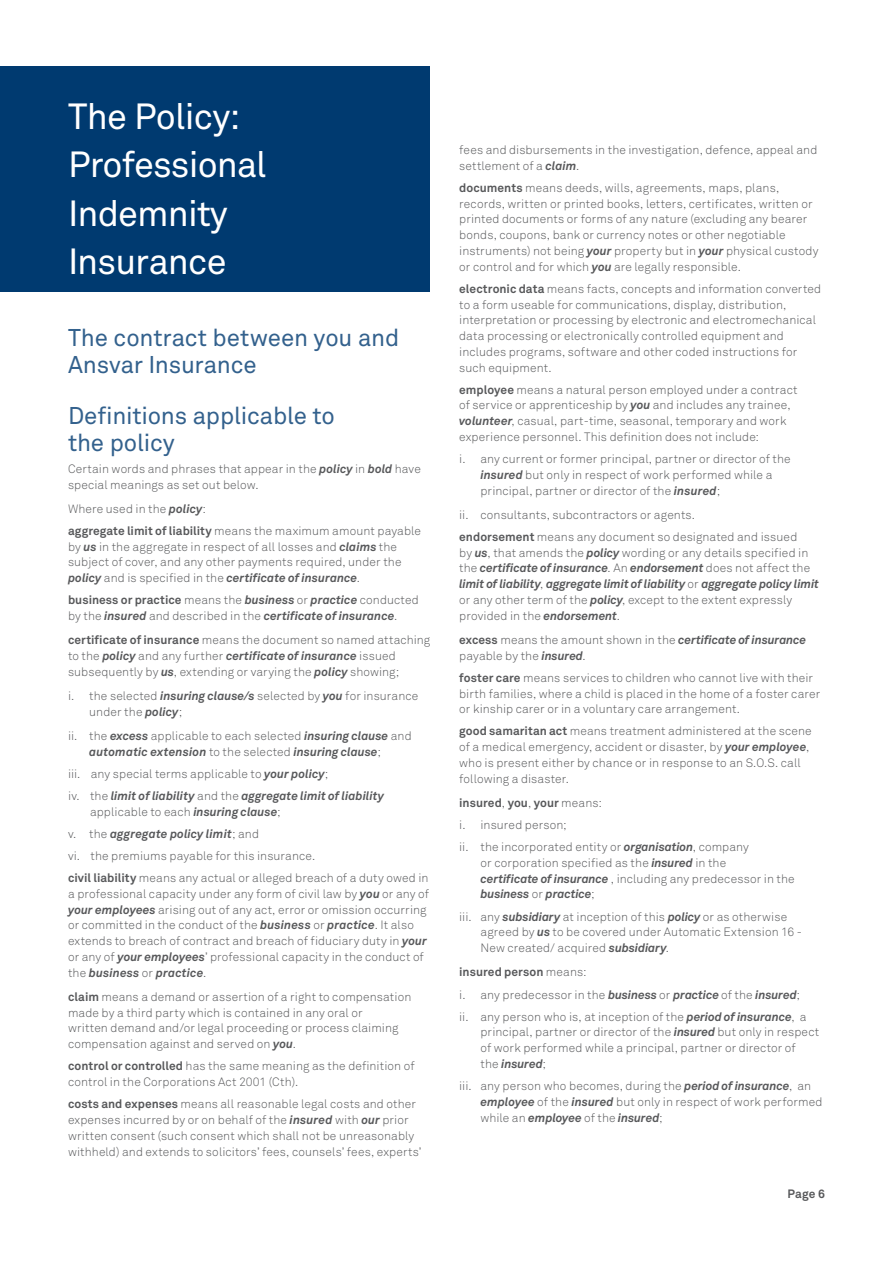
<style>
.page{position:relative;width:893px;height:1263px;background:#fff}
.page>*{position:absolute;margin:0;border:0;box-sizing:border-box;transform-origin:0 0}
.t1{font:36px/48.4px "Akkurat Pro";letter-spacing:-.025em;color:#fff}
.t2{font:24px/27px "Akkurat Pro";letter-spacing:-.01em;color:#33618d}
.t3{font:12px/15.8px "Akkurat Light Pro";letter-spacing:.01em;color:#57585a}
.t4{font:italic 700 12px/15.8px "Akkurat Pro";color:#57585a}
.t5{font:700 12px "Akkurat Pro";letter-spacing:.005em;color:#57585a}
.s1{font-family:"Akkurat Pro";font-weight:700;font-style:italic}
.s2{font-family:"Akkurat Pro";font-weight:700}
.s3{font-family:"Akkurat Light Pro";font-weight:400;font-style:normal}
.s4{font-family:"Akkurat Light Pro";font-weight:400}
</style>
<div class="page">
<div style="left:0;top:67px;width:429px;height:225px;background:#003a70"></div>
<h1 class="t1" style="left:68px;top:93px;width:200px">The Policy:<br>Professional<br>Indemnity<br>Insurance</h1>
<h2 class="t2" style="left:68px;top:325px;width:333px">The contract between you and<br>Ansvar Insurance</h2>
<h2 class="t2" style="left:68px;top:402px;width:268px">Definitions applicable to the policy</h2>
<p class="t3" style="left:68px;top:461px;width:354px">Certain words and phrases that appear in the <span class="s1">policy</span> in <span class="s1">bold</span> have special meanings as set out below.</p>
<p class="t3" style="left:68px;top:498px;width:354px;line-height:22.2px">Where used in the <span class="s1">policy</span>:<br><span class="s2">aggregate limit of liability</span> means the maximum amount payable</p>
<p class="t3" style="left:68px;top:539px;width:335px">by <span class="s1">us</span> in the aggregate in respect of all losses and <span class="s1">claims</span> the subject of cover, and any other payments required, under the</p>
<p class="t4" style="left:68px;top:570px;width:294px">policy <span class="s3">and is specified in the</span> certificate of insurance<span class="s3">.</span></p>
<p class="t3" style="left:68px;top:592px;width:352px"><span class="s2">business or practice</span> means the <span class="s1">business</span> or <span class="s1">practice</span> conducted</p>
<p class="t4" style="left:68px;top:608px;width:331px"><span class="s3">by the</span> insured <span class="s3">and described in the</span> certificate of insurance<span class="s3">.</span></p>
<p class="t3" style="left:68px;top:632px;width:364px"><span class="s2">certificate of insurance</span> means the document so named attaching</p>
<p class="t4" style="left:68px;top:648px;width:329px"><span class="s3">to the</span> policy <span class="s3">and any further</span> certificate of insurance <span class="s3">issued</span></p>
<p class="t3" style="left:68px;top:660px;width:352px;line-height:24.3px">subsequently by <span class="s1">us</span>, extending or varying the <span class="s1">policy</span> showing;<br>i. the selected <span class="s1">insuring clause/s</span> selected by <span class="s1">you</span> for insurance</p>
<p class="t3" style="left:68px;top:700px;width:345px;line-height:24.3px;text-indent:21px">under the <span class="s1">policy</span>;<br>ii. the <span class="s1">excess</span> applicable to each selected <span class="s1">insuring clause</span> and</p>
<p class="t4" style="left:89px;top:744px;width:293px">automatic extension <span class="s3">to the selected</span> insuring clause<span class="s3">;</span></p>
<p class="t3" style="left:68px;top:766px;width:262px">iii. any special terms applicable to <span class="s1">your policy</span>;</p>
<p class="t4" style="left:68px;top:788px;width:318px"><span class="s3">iv. the</span> limit of liability <span class="s3">and the</span> aggregate limit of liability</p>
<p class="t3" style="left:90px;top:804px;width:192px">applicable to each <span class="s1">insuring clause</span>;</p>
<p class="t4" style="left:68px;top:826px;width:193px"><span class="s3">v. the</span> aggregate policy limit<span class="s3">; and</span></p>
<p class="t3" style="left:68px;top:845px;width:362px;line-height:22.2px">vi. the premiums payable for this insurance.<br><span class="s2">civil liability</span> means any actual or alleged breach of a duty owed in</p>
<p class="t3" style="left:68px;top:886px;width:362px">a professional capacity under any form of civil law by <span class="s1">you</span> or any of <span class="s1">your employees</span> arising out of any act, error or omission occurring or committed in the conduct of the <span class="s1">business</span> or <span class="s1">practice</span>. It also extends to breach of contract and breach of fiduciary duty in <span class="s1">your </span>or any of <span class="s1">your employees</span>’ professional capacity in the conduct of</p>
<p class="t4" style="left:68px;top:965px;width:140px"><span class="s3">the</span> business <span class="s3">or</span> practice<span class="s3">.</span></p>
<p class="t3" style="left:68px;top:989px;width:345px"><span class="s2">claim</span> means a demand or assertion of a right to compensation made by a third party which is contained in any oral or<br>written demand and/or legal proceeding or process claiming compensation against and served on <span class="s1">you</span>.</p>
<p class="t3" style="left:68px;top:1058px;width:348px"><span class="s2">control or controlled</span> has the same meaning as the definition of control in the Corporations Act 2001 (Cth).</p>
<p class="t3" style="left:68px;top:1096px;width:355px"><span class="s2">costs and expenses</span> means all reasonable legal costs and other expenses incurred by or on behalf of the <span class="s1">insured</span> with <span class="s1">our</span> prior written consent (such consent which shall not be unreasonably withheld) and extends to solicitors’ fees, counsels’ fees, experts’</p>
<p class="t3" style="left:459px;top:142px;width:360px">fees and disbursements in the investigation, defence, appeal and settlement of a <span class="s1">claim</span>.</p>
<p class="t3" style="left:459px;top:180px;width:361px"><span class="s2">documents</span> means deeds, wills, agreements, maps, plans, records, written or printed books, letters, certificates, written or printed documents or forms of any nature (excluding any bearer bonds, coupons, bank or currency notes or other negotiable instruments) not being <span class="s1">your</span> property but in <span class="s1">your</span> physical custody or control and for which <span class="s1">you</span> are legally responsible.</p>
<p class="t3" style="left:459px;top:281px;width:363px"><span class="s2">electronic data</span> means facts, concepts and information converted to a form useable for communications, display, distribution, interpretation or processing by electronic and electromechanical data processing or electronically controlled equipment and includes programs, software and other coded instructions for such equipment.</p>
<p class="t3" style="left:459px;top:382px;width:340px"><span class="s2">employee</span> means a natural person employed under a contract of service or apprenticeship by <span class="s1">you</span> and includes any trainee, <span class="s1">volunteer</span>, casual, part-time, seasonal, temporary and work experience personnel. This definition does not include:</p>
<p class="t3" style="left:480px;top:451px;width:312px;text-indent:-21px">i. any current or former principal, partner or director of the <span class="s1">insured</span> but only in respect of work performed while a principal, partner or director of the <span class="s1">insured</span>;</p>
<p class="t3" style="left:459px;top:504px;width:340px;line-height:22.2px">ii. consultants, subcontractors or agents.<br><span class="s2">endorsement</span> means any document so designated and issued</p>
<p class="t3" style="left:459px;top:545px;width:351px">by <span class="s1">us</span>, that amends the <span class="s1">policy</span> wording or any details specified in</p>
<p class="t4" style="left:459px;top:560px;width:361px"><span class="s3">the</span> certificate of insurance<span class="s3">. An</span> endorsement <span class="s3">does not affect the </span>limit of liability<span class="s3">,</span> aggregate limit of liability <span class="s3">or</span> aggregate policy limit</p>
<p class="t3" style="left:459px;top:592px;width:334px">or any other term of the <span class="s1">policy</span>, except to the extent expressly provided in the <span class="s1">endorsement</span>.</p>
<p class="t3" style="left:459px;top:632px;width:349px"><span class="s2">excess</span> means the amount shown in the <span class="s1">certificate of insurance </span>payable by the <span class="s1">insured</span>.</p>
<p class="t3" style="left:459px;top:670px;width:362px"><span class="s2">foster care</span> means services to children who cannot live with their birth families, where a child is placed in the home of a foster carer or kinship carer or in a voluntary care arrangement.</p>
<p class="t3" style="left:459px;top:724px;width:354px"><span class="s2">good samaritan act</span> means treatment administered at the scene of a medical emergency, accident or disaster, by <span class="s1">your employee</span>, who is present either by chance or in response to an S.O.S. call following a disaster.</p>
<p class="t5" style="left:459px;top:795px;width:144px">insured<span class="s4">,</span> you<span class="s4">,</span> your <span class="s4">means:</span></p>
<p class="t3" style="left:459px;top:814px;width:291px;line-height:22.2px">i. insured person;<br>ii. the incorporated entity or <span class="s1">organisation</span>, company</p>
<p class="t3" style="left:480px;top:855px;width:316px">or corporation specified as the <span class="s1">insured</span> in the<br><span class="s1">certificate of insurance</span> , including any predecessor in the</p>
<p class="t4" style="left:480px;top:886px;width:116px">business <span class="s3">or</span> practice<span class="s3">;</span></p>
<p class="t3" style="left:480px;top:909px;width:323px;text-indent:-21px">iii. any <span class="s1">subsidiary</span> at inception of this <span class="s1">policy</span> or as otherwise agreed by <span class="s1">us</span> to be covered under Automatic Extension 16 -<br>New created/ acquired <span class="s1">subsidiary</span>.</p>
<p class="t5" style="left:459px;top:965px;width:129px">insured person <span class="s4">means:</span></p>
<p class="t3" style="left:459px;top:983px;width:349px;line-height:22.2px">i. any predecessor in the <span class="s1">business</span> or <span class="s1">practice</span> of the <span class="s1">insured</span>; ii. any person who is, at inception of the <span class="s1">period of insurance</span>, a</p>
<p class="t3" style="left:480px;top:1024px;width:340px">principal, partner or director of the <span class="s1">insured</span> but only in respect of work performed while a principal, partner or director of</p>
<p class="t4" style="left:480px;top:1056px;width:67px"><span class="s3">the</span> insured<span class="s3">;</span></p>
<p class="t3" style="left:480px;top:1078px;width:343px;text-indent:-21px">iii. any person who becomes, during the <span class="s1">period of insurance</span>, an <span class="s1">employee</span> of the <span class="s1">insured</span> but only in respect of work performed</p>
<p class="t4" style="left:480px;top:1109px;width:184px"><span class="s3">while an</span> employee <span class="s3">of the</span> insured<span class="s3">;</span></p>
<p class="t5" style="left:788px;top:1186px;width:39px">Page 6</p>
</div>
